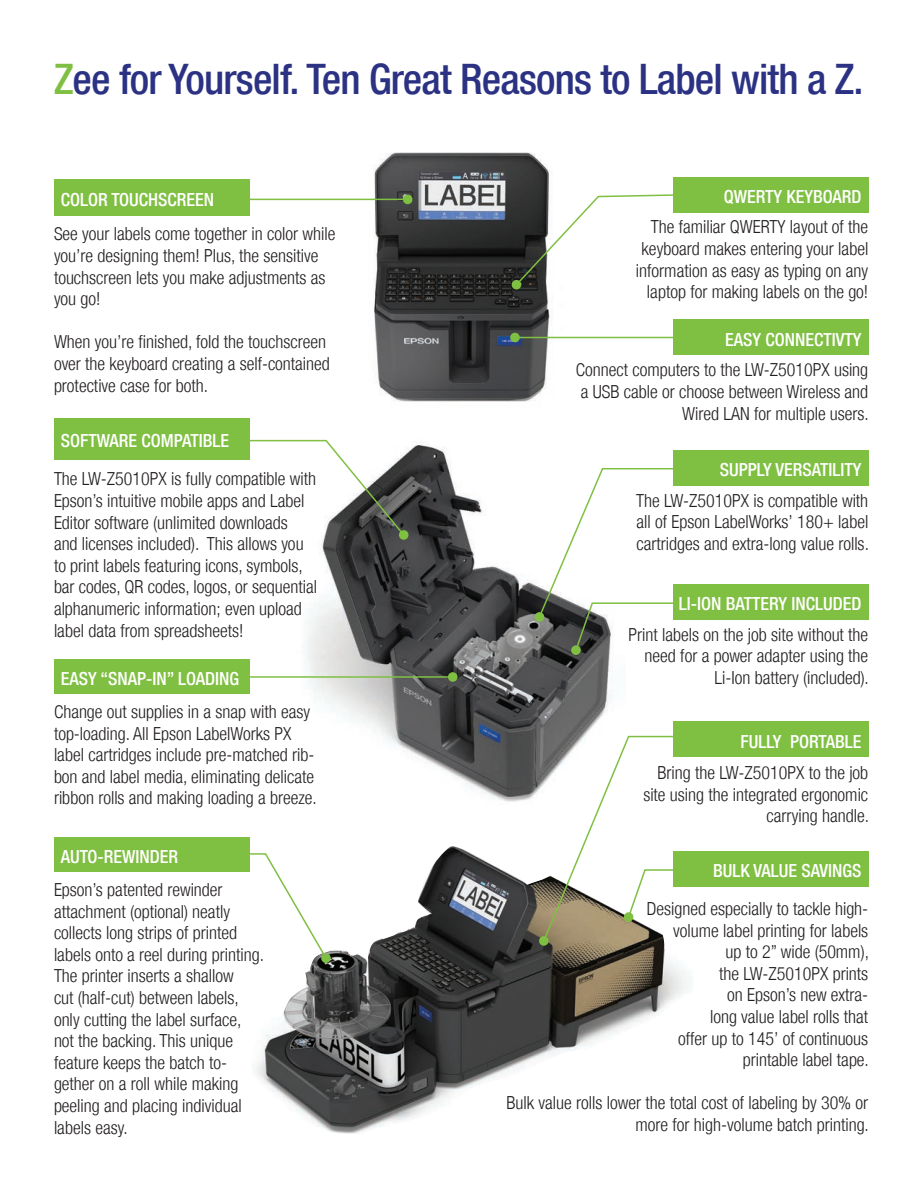
<style>
.page{position:relative;width:918px;height:1188px;background:#fff}
.page>*{position:absolute;margin:0;border:0;box-sizing:border-box;transform-origin:0 0}
.t1{font:500 condensed 42px "Helvetica Neue LT";letter-spacing:-.02em;color:#2b3283}
.t2{font:300 condensed 18px/21.6px "Helvetica Neue LT";color:#231f20;text-align:right}
.t3{font:500 condensed 18px "Helvetica Neue LT";color:#fff}
.s1{color:#7fbf42}
</style>
<div class="page">
<img style="left:255px;top:846px;width:433px;height:288px">
<img style="left:334px;top:152px;width:250px;height:250px">
<hr style="left:105px;top:199px;width:303px;height:1px;background:#7fbf42">
<div style="left:403px;top:195px;width:10px;height:9px;background:#7fbf42;border-radius:50%"></div>
<div style="left:54px;top:179px;width:195px;height:37px;background:#7fbf42"></div>
<img style="left:307px;top:442px;width:303px;height:360px">
<hr style="left:150px;top:676px;width:303px;height:2px;background:#7fbf42">
<div style="left:448px;top:672px;width:10px;height:10px;background:#7fbf42;border-radius:50%"></div>
<div style="left:54px;top:659px;width:195px;height:35px;background:#7fbf42"></div>
<div style="left:673px;top:450px;width:195px;height:36px;background:#7fbf42"></div>
<svg style="left:535px;top:612px;width:9px;height:10px"></svg>
<svg style="left:537px;top:467px;width:136px;height:185px"></svg>
<div style="left:571px;top:645px;width:10px;height:10px;background:#7fbf42;border-radius:50%"></div>
<div style="left:673px;top:584px;width:195px;height:36px;background:#7fbf42"></div>
<svg style="left:514px;top:193px;width:194px;height:94px"></svg>
<div style="left:512px;top:280px;width:9px;height:10px;background:#7fbf42;border-radius:50%"></div>
<div style="left:673px;top:177px;width:195px;height:35px;background:#7fbf42"></div>
<svg style="left:249px;top:439px;width:157px;height:98px"></svg>
<div style="left:399px;top:530px;width:10px;height:10px;background:#7fbf42;border-radius:50%"></div>
<div style="left:54px;top:418px;width:195px;height:42px;background:#7fbf42"></div>
<div style="left:673px;top:320px;width:195px;height:35px;background:#7fbf42"></div>
<hr style="left:515px;top:337px;width:176px;height:1px;background:#7fbf42">
<div style="left:510px;top:333px;width:10px;height:9px;background:#7fbf42;border-radius:50%"></div>
<div style="left:673px;top:851px;width:195px;height:35px;background:#7fbf42"></div>
<div style="left:54px;top:837px;width:195px;height:35px;background:#7fbf42"></div>
<svg style="left:249px;top:852px;width:79px;height:108px"></svg>
<div style="left:321px;top:953px;width:10px;height:10px;background:#7fbf42;border-radius:50%"></div>
<div style="left:673px;top:722px;width:195px;height:35px;background:#7fbf42"></div>
<svg style="left:542px;top:735px;width:200px;height:208px"></svg>
<div style="left:539px;top:936px;width:10px;height:10px;background:#7fbf42;border-radius:50%"></div>
<h1 class="t1" style="left:54px;top:54px;width:811px"><span class="s1">Z</span>ee for Yourself. Ten Great Reasons to Label with a Z.</h1>
<p class="t3" style="left:61px;top:189px;width:155px">COLOR TOUCHSCREEN</p>
<p class="t2" style="left:54px;top:223px;width:283px;text-align:left">See your labels come together in color while you’re designing them! Plus, the sensitive touchscreen lets you make adjustments as you go!</p>
<p class="t2" style="left:54px;top:331px;width:277px;text-align:left">When you’re finished, fold the touchscreen over the keyboard creating a self-contained protective case for both.</p>
<p class="t3" style="left:61px;top:430px;width:170px">SOFTWARE COMPATIBLE</p>
<p class="t2" style="left:54px;top:468px;width:265px;text-align:left">The LW-Z5010PX is fully compatible with Epson’s intuitive mobile apps and Label Editor software (unlimited downloads<br>and licenses included). This allows you to print labels featuring icons, symbols, bar codes, QR codes, logos, or sequential alphanumeric information; even upload label data from spreadsheets!</p>
<p class="t3" style="left:61px;top:668px;width:180px">EASY “SNAP-IN” LOADING</p>
<p class="t2" style="left:54px;top:701px;width:264px;text-align:left">Change out supplies in a snap with easy top-loading. All Epson LabelWorks PX label cartridges include pre-matched rib&shy;bon and label media, eliminating delicate ribbon rolls and making loading a breeze.</p>
<p class="t3" style="left:61px;top:846px;width:119px">AUTO-REWINDER</p>
<p class="t2" style="left:54px;top:879px;width:212px;text-align:left">Epson’s patented rewinder attachment (optional) neatly collects long strips of printed labels onto a reel during printing.<br>The printer inserts a shallow<br>cut (half-cut) between labels, only cutting the label surface, not the backing. This unique feature keeps the batch to&shy;gether on a roll while making peeling and placing individual labels easy.</p>
<p class="t3" style="left:724px;top:186px;width:139px">QWERTY KEYBOARD</p>
<p class="t2" style="left:636px;top:216px;width:234px">The familiar QWERTY layout of the keyboard makes entering your label information as easy as typing on any laptop for making labels on the go!</p>
<p class="t3" style="left:725px;top:329px;width:138px">EASY CONNECTIVTY</p>
<p class="t2" style="left:576px;top:359px;width:295px">Connect computers to the LW-Z5010PX using a USB cable or choose between Wireless and<br>Wired LAN for multiple users.</p>
<p class="t3" style="left:720px;top:459px;width:143px">SUPPLY VERSATILITY</p>
<p class="t2" style="left:636px;top:489px;width:234px;text-align:justify">The LW-Z5010PX is compatible with all of Epson LabelWorks’ 180+ label cartridges and extra-long value rolls.</p>
<p class="t3" style="left:679px;top:593px;width:184px">LI-ION BATTERY INCLUDED</p>
<p class="t2" style="left:629px;top:623px;width:242px">Print labels on the job site without the need for a power adapter using the<br>Li-Ion battery (included).</p>
<p class="t3" style="left:741px;top:731px;width:122px">FULLY PORTABLE</p>
<p class="t2" style="left:643px;top:762px;width:227px">Bring the LW-Z5010PX to the job site using the integrated ergonomic carrying handle.</p>
<p class="t3" style="left:713px;top:860px;width:150px">BULK VALUE SAVINGS</p>
<p class="t2" style="left:647px;top:898px;width:224px">Designed especially to tackle high&shy;volume label printing for labels<br>up to 2” wide (50mm),<br>the LW-Z5010PX prints<br>on Epson’s new extra-<br>long value label rolls that<br>offer up to 145’ of continuous printable label tape.</p>
<p class="t2" style="left:507px;top:1092px;width:364px">Bulk value rolls lower the total cost of labeling by 30% or more for high-volume batch printing.</p>
</div>
